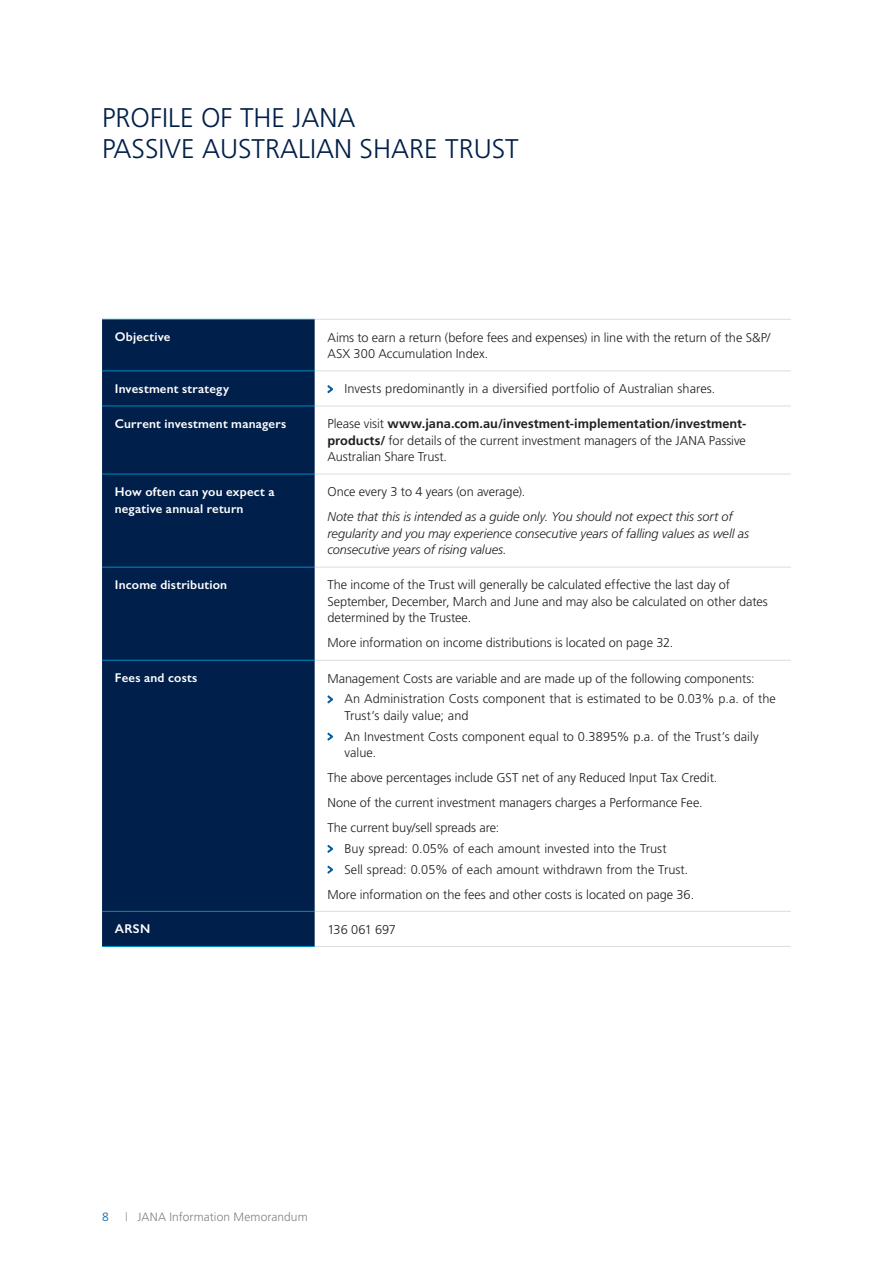
<style>
.page{position:relative;width:893px;height:1263px;background:#fff}
.page>*{position:absolute;margin:0;border:0;box-sizing:border-box;transform-origin:0 0}
.t1{font:300 27px/31.5px "Frutiger LT Pro";color:#001f4a}
.t2{font:300 12.75px/16.5px "Frutiger LT Pro";letter-spacing:-.005em;color:#231f20}
.t3{font:italic 300 12.75px/16.5px "Frutiger";letter-spacing:-.005em;color:#231f20}
.t4{font:600 12.75px/16.5px "Gill Sans";letter-spacing:.015em;color:#fff}
.t5{font:300 12px "Frutiger LT Pro";letter-spacing:.01em;color:#808285}
.t6{font:300 12px "Frutiger LT Pro";color:#065fa1}
.s1{font-family:"Hoefler Text";font-weight:900;font-size:15.3px;color:#065fa1}
.s2{font-weight:700}
.s3{font-size:9px}
</style>
<div class="page">
<div style="left:102px;top:320px;width:213px;height:626px;background:#001f4a"></div>
<hr style="left:315px;top:319px;width:476px;height:1px;background:#dcdddf">
<hr style="left:315px;top:370px;width:476px;height:1px;background:#dcdddf">
<hr style="left:315px;top:406px;width:476px;height:1px;background:#dcdddf">
<hr style="left:315px;top:474px;width:476px;height:1px;background:#dcdddf">
<hr style="left:315px;top:567px;width:476px;height:1px;background:#dcdddf">
<hr style="left:315px;top:660px;width:476px;height:1px;background:#dcdddf">
<hr style="left:315px;top:911px;width:476px;height:1px;background:#dcdddf">
<hr style="left:315px;top:946px;width:476px;height:1px;background:#dcdddf">
<hr style="left:102px;top:319px;width:213px;height:1px;background:#008cc2">
<hr style="left:102px;top:370px;width:213px;height:1px;background:#008cc2">
<hr style="left:102px;top:406px;width:213px;height:1px;background:#008cc2">
<hr style="left:102px;top:474px;width:213px;height:1px;background:#008cc2">
<hr style="left:102px;top:567px;width:213px;height:1px;background:#008cc2">
<hr style="left:102px;top:660px;width:213px;height:1px;background:#008cc2">
<hr style="left:102px;top:911px;width:213px;height:1px;background:#008cc2">
<hr style="left:102px;top:946px;width:213px;height:1px;background:#008cc2">
<svg style="left:328px;top:385px;width:5px;height:8px"></svg>
<svg style="left:328px;top:695px;width:5px;height:8px"></svg>
<svg style="left:328px;top:733px;width:5px;height:7px"></svg>
<svg style="left:328px;top:845px;width:5px;height:8px"></svg>
<svg style="left:328px;top:866px;width:5px;height:7px"></svg>
<h1 class="t1" style="left:102px;top:102px;width:418px">PROFILE OF THE JANA<br>PASSIVE AUSTRALIAN SHARE TRUST</h1>
<p class="t4" style="left:115px;top:329px;width:57px">Objective</p>
<p class="t2" style="left:327px;top:329px;width:444px">Aims to earn a return (before fees and expenses) in line with the return of the S&amp;P/<br>ASX 300 Accumulation Index.</p>
<p class="t4" style="left:115px;top:380px;width:116px">Investment strategy</p>
<p class="t2" style="left:327px;top:381px;width:389px"><span class="s1">&gt;</span> Invests predominantly in a diversified portfolio of Australian shares.</p>
<p class="t4" style="left:115px;top:415px;width:173px">Current investment managers</p>
<p class="t2" style="left:327px;top:416px;width:420px;text-align:justify">Please visit <span class="s2">www.jana.com.au/investment-implementation/investment&shy;products/</span> for details of the current investment managers of the JANA Passive Australian Share Trust.</p>
<p class="t4" style="left:115px;top:483px;width:161px">How often can you expect a negative annual return</p>
<p class="t2" style="left:327px;top:484px;width:199px">Once every 3 to 4 years (on average).</p>
<p class="t3" style="left:327px;top:509px;width:423px">Note that this is intended as a guide only. You should not expect this sort of regularity and you may experience consecutive years of falling values as well as consecutive years of rising values.</p>
<p class="t4" style="left:115px;top:576px;width:114px">Income distribution</p>
<p class="t2" style="left:327px;top:577px;width:442px">The income of the Trust will generally be calculated effective the last day of<br>September, December, March and June and may also be calculated on other dates determined by the Trustee.</p>
<p class="t2" style="left:327px;top:635px;width:347px">More information on income distributions is located on page 32.</p>
<p class="t4" style="left:115px;top:669px;width:84px">Fees and costs</p>
<p class="t2" style="left:327px;top:668px;width:450px;line-height:20.7px">Management Costs are variable and are made up of the following components:<br><span class="s1">&gt;</span> An Administration Costs component that is estimated to be 0.03% p.a. of the</p>
<p class="t2" style="left:327px;top:705px;width:433px;line-height:20.7px;text-indent:17px">Trust’s daily value; and<br><span class="s1">&gt;</span> An Investment Costs component equal to 0.3895% p.a. of the Trust’s daily</p>
<p class="t2" style="left:327px;top:740px;width:391px;line-height:25px;text-indent:17px">value.<br>The above percentages include GST net of any Reduced Input Tax Credit.<br>None of the current investment managers charges a Performance Fee.<br>The current buy/sell spreads are:</p>
<p class="t2" style="left:327px;top:838px;width:362px;line-height:20.7px"><span class="s1">&gt;</span> Buy spread: 0.05% of each amount invested into the Trust<br><span class="s1">&gt;</span> Sell spread: 0.05% of each amount withdrawn from the Trust.</p>
<p class="t2" style="left:327px;top:886px;width:368px">More information on the fees and other costs is located on page 36.</p>
<p class="t4" style="left:115px;top:921px;width:37px">ARSN</p>
<p class="t2" style="left:327px;top:921px;width:70px">136 061 697</p>
<p class="t6" style="left:102px;top:1210px;width:8px">8</p>
<p class="t5" style="left:125px;top:1210px;width:184px"><span class="s3">|</span> JANA Information Memorandum</p>
</div>
